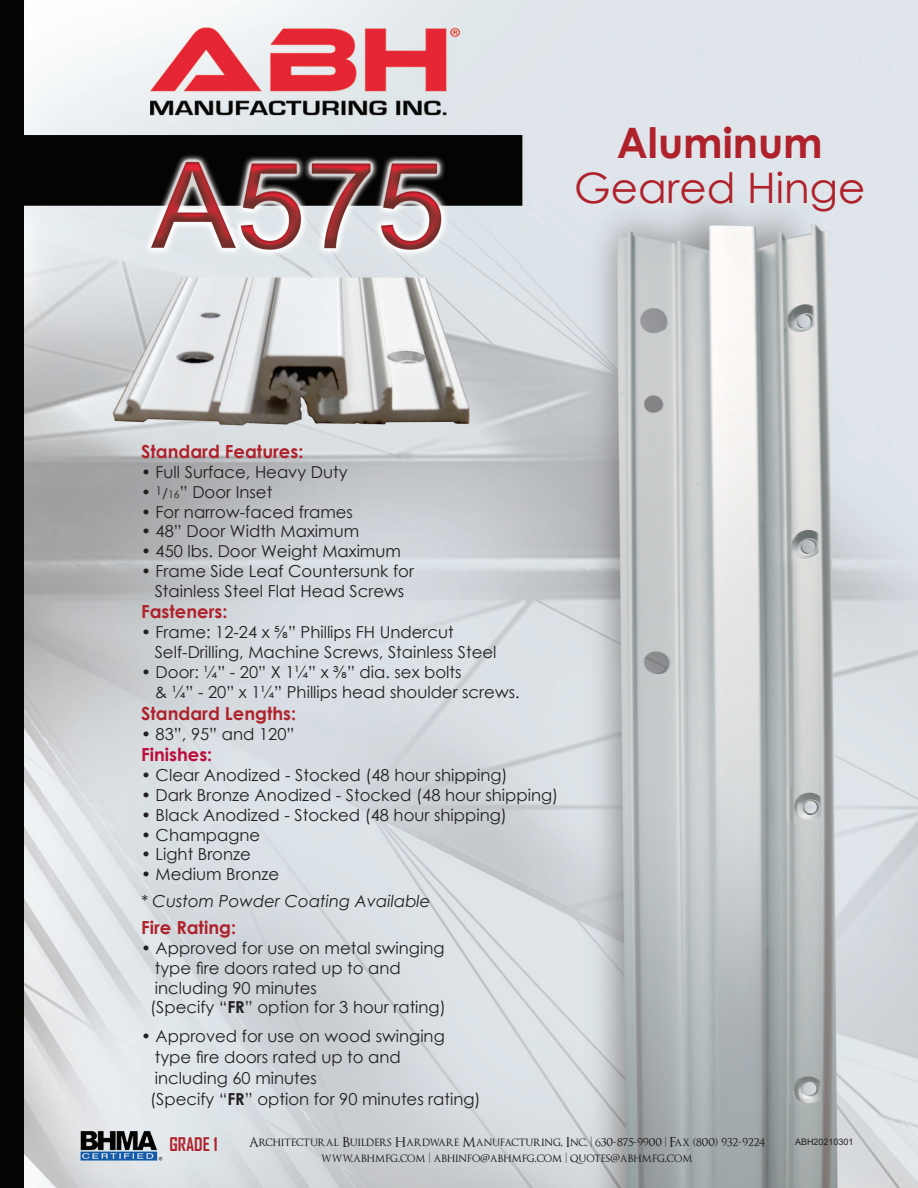
<style>
.page{position:relative;width:918px;height:1188px;background:#fff}
.page>*{position:absolute;margin:0;border:0;box-sizing:border-box;transform-origin:0 0}
.t1{font:42px "Century Gothic";color:#af222c}
.t2{font:700 42px "Century Gothic";color:#af222c}
.t3{font:700 18px "Century Gothic";color:#af222c}
.t4{font:700 18px "Century Gothic";color:#bd0b3c}
.t5{font:700 18px "Agency FB";color:#af222c}
.t6{font:16.5px/19.8px "Century Gothic";color:#231f20}
.t7{font:italic 16.5px "Century Gothic";color:#231f20}
.t8{font:13.5px "Optimus Princeps";color:#231f20}
.t9{font:9px "Arial";color:#231f20}
.s1{font-size:13.5px}
.s2{font-size:10.5px}
.s3{font-weight:700}
</style>
<div class="page">
<img style="left:0;top:0;width:918px;height:1188px">
<img style="left:76px;top:1120px;width:91px;height:49px">
<p class="t2" style="left:617px;top:111px;width:207px">Aluminum</p>
<p class="t1" style="left:574px;top:159px;width:293px">Geared Hinge</p>
<p class="t3" style="left:141px;top:438px;width:164px">Standard Features:</p>
<p class="t6" style="left:141px;top:462px;width:208px">• Full Surface, Heavy Duty</p>
<p class="t6" style="left:141px;top:482px;width:133px">• <sup>1</sup><span class="s1">/</span><span class="s2">16</span>” Door Inset</p>
<p class="t6" style="left:141px;top:501px;width:213px">• For narrow-faced frames</p>
<p class="t6" style="left:141px;top:521px;width:220px">• 48” Door Width Maximum</p>
<p class="t6" style="left:141px;top:541px;width:261px">• 450 lbs. Door Weight Maximum</p>
<p class="t6" style="left:141px;top:561px;width:274px;text-align:center">• Frame Side Leaf Countersunk for<br>Stainless Steel Flat Head Screws</p>
<p class="t3" style="left:141px;top:598px;width:88px">Fasteners:</p>
<p class="t6" style="left:155px;top:622px;width:343px;text-indent:-14px">• Frame: 12-24 x ⅝” Phillips FH Undercut<br>Self-Drilling, Machine Screws, Stainless Steel</p>
<p class="t6" style="left:155px;top:661px;width:366px;line-height:20.7px;text-indent:-14px">• Door: ¼” - 20” X 1¼” x ⅜” dia. sex bolts<br>&amp; ¼” - 20” x 1¼” Phillips head shoulder screws.</p>
<p class="t3" style="left:141px;top:700px;width:157px">Standard Lengths:</p>
<p class="t6" style="left:141px;top:724px;width:155px">• 83”, 95” and 120”</p>
<p class="t4" style="left:141px;top:741px;width:73px">Finishes:</p>
<p class="t6" style="left:141px;top:765px;width:368px">• Clear Anodized - Stocked (48 hour shipping)</p>
<p class="t6" style="left:141px;top:785px;width:419px">• Dark Bronze Anodized - Stocked (48 hour shipping)</p>
<p class="t6" style="left:141px;top:805px;width:367px">• Black Anodized - Stocked (48 hour shipping)</p>
<p class="t6" style="left:141px;top:824px;width:121px">• Champagne</p>
<p class="t6" style="left:141px;top:844px;width:111px">• Light Bronze</p>
<p class="t6" style="left:141px;top:864px;width:140px">• Medium Bronze</p>
<p class="t7" style="left:141px;top:890px;width:291px">* Custom Powder Coating Available</p>
<p class="t3" style="left:141px;top:914px;width:97px">Fire Rating:</p>
<p class="t6" style="left:155px;top:938px;width:291px;text-indent:-14px">• Approved for use on metal swinging type fire doors rated up to and including 90 minutes</p>
<p class="t6" style="left:150px;top:997px;width:297px">(Specify “<span class="s3">FR</span>” option for 3 hour rating)</p>
<p class="t6" style="left:141px;top:1026px;width:305px">• Approved for use on wood swinging</p>
<p class="t6" style="left:150px;top:1046px;width:332px;line-height:21px">type fire doors rated up to and<br>including 60 minutes<br>(Specify “<span class="s3">FR</span>” option for 90 minutes rating)</p>
<p class="t5" style="left:169px;top:1133px;width:50px">GRADE 1</p>
<p class="t8" style="left:249px;top:1135px;width:518px">Architectural Builders Hardware Manufacturing, Inc. | 630-875-9900 | Fax (800) 932-9224</p>
<p class="t8" style="left:321px;top:1151px;width:373px">www.abhmfg.com | abhinfo@abhmfg.com | quotes@abhmfg.com</p>
<p class="t9" style="left:795px;top:1135px;width:60px">ABH20210301</p>
</div>
